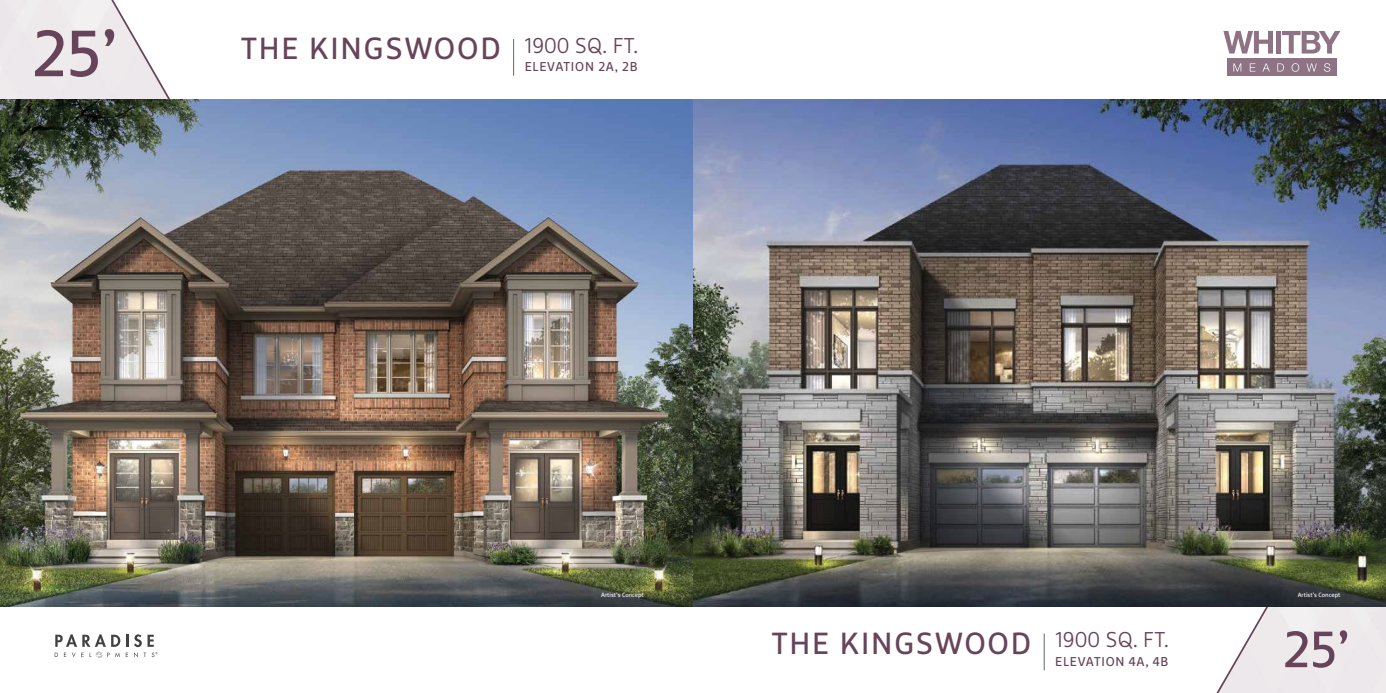
<style>
.page{position:relative;width:1386px;height:693px;background:#fff}
.page>*{position:absolute;margin:0;border:0;box-sizing:border-box;transform-origin:0 0}
.t1{font:65.19px "Marselis OT";color:#674459}
.t2{font:50.93px "Marselis OT";color:#674459}
.t3{font:30.54px "Marselis OT";letter-spacing:.06em;color:#674459}
.t4{font:300 21.44px "Marselis OT";color:#674459}
.t5{font:12.86px "Marselis OT";letter-spacing:.06em;color:#674459}
.t6{font:6.12px "Marselis OT";color:#fff}
</style>
<div class="page">
<svg style="left:1216px;top:607px;width:64px;height:86px"></svg>
<img style="left:0;top:99px;width:1386px;height:508px">
<hr style="left:513px;top:39px;width:1px;height:37px;background:#5e6c61">
<hr style="left:1044px;top:634px;width:1px;height:36px;background:#5e6c61">
<svg style="left:105px;top:0;width:82px;height:129px"></svg>
<div style="left:1227px;top:59px;width:110px;height:17px;background:#8d7383"></div>
<svg style="left:1233px;top:63px;width:8px;height:9px"></svg>
<svg style="left:1250px;top:63px;width:5px;height:9px"></svg>
<svg style="left:1262px;top:63px;width:8px;height:9px"></svg>
<svg style="left:1277px;top:63px;width:7px;height:9px"></svg>
<svg style="left:1292px;top:63px;width:7px;height:9px"></svg>
<svg style="left:1306px;top:63px;width:11px;height:9px"></svg>
<svg style="left:1324px;top:63px;width:6px;height:9px"></svg>
<svg style="left:1223px;top:31px;width:50px;height:23px"></svg>
<div style="left:1276px;top:31px;width:5px;height:23px;background:#8d7383"></div>
<svg style="left:1282px;top:31px;width:58px;height:23px"></svg>
<svg style="left:126px;top:635px;width:2px;height:12px"></svg>
<svg style="left:55px;top:634px;width:65px;height:24px"></svg>
<svg style="left:134px;top:634px;width:23px;height:23px"></svg>
<h1 class="t1" style="left:32px;top:14px;width:87px">25’</h1>
<h3 class="t3" style="left:241px;top:30px;width:261px">THE KINGSWOOD</h3>
<h3 class="t4" style="left:525px;top:33px;width:115px">1900 SQ. FT.</h3>
<h3 class="t5" style="left:525px;top:59px;width:114px">ELEVATION 2A, 2B</h3>
<p class="t6" style="left:601px;top:591px;width:44px">Artist’s Concept</p>
<p class="t6" style="left:1298px;top:591px;width:44px">Artist’s Concept</p>
<h3 class="t3" style="left:772px;top:625px;width:261px">THE KINGSWOOD</h3>
<h3 class="t4" style="left:1055px;top:627px;width:115px">1900 SQ. FT.</h3>
<h3 class="t5" style="left:1055px;top:653px;width:115px">ELEVATION 4A, 4B</h3>
<h2 class="t2" style="left:1283px;top:618px;width:68px">25’</h2>
</div>
